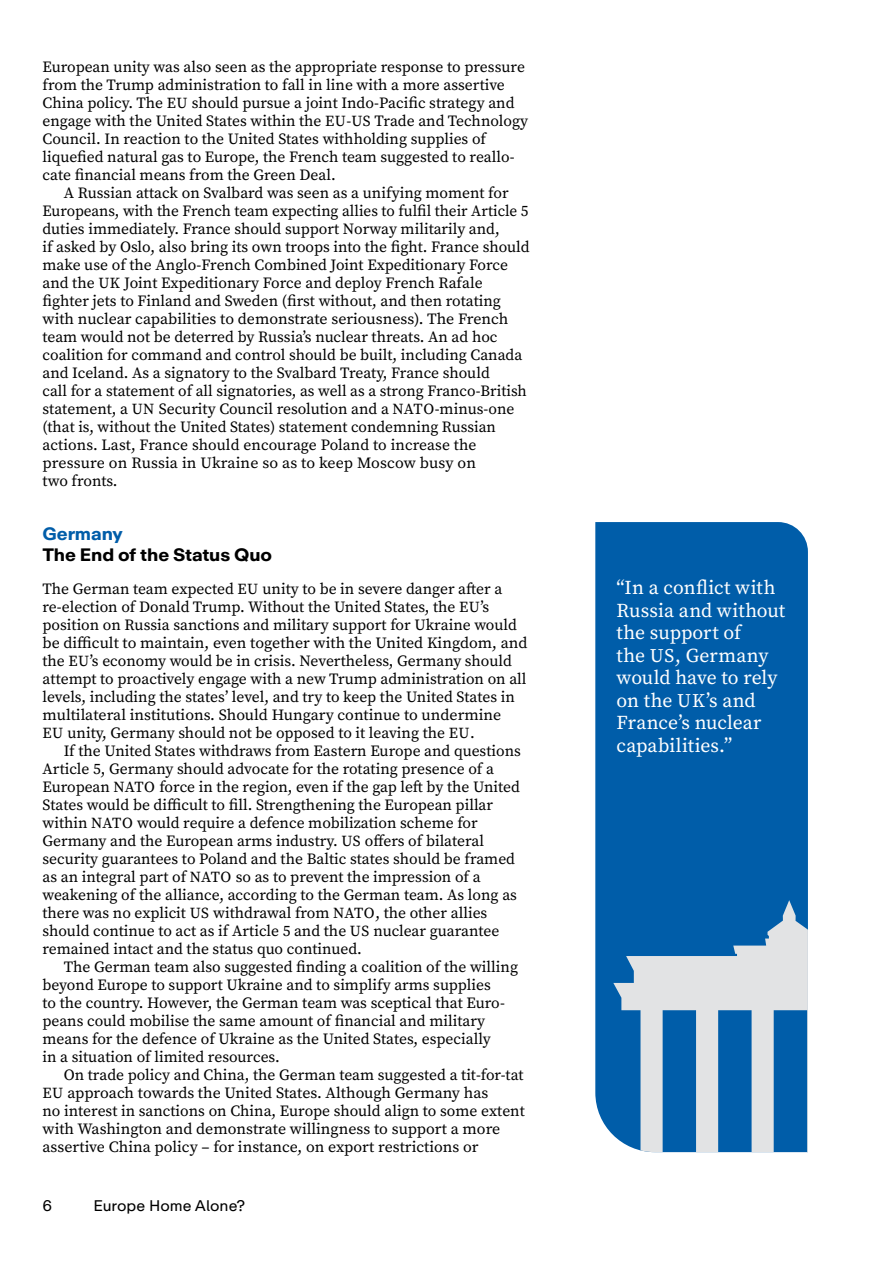
<style>
.page{position:relative;width:893px;height:1263px;background:#fff}
.page>*{position:absolute;margin:0;border:0;box-sizing:border-box;transform-origin:0 0}
.t1{font:19.65px/22.5px "Source Serif Pro";color:#fff}
.t2{font:700 17.85px "Koerber Repro";letter-spacing:-.01em;color:#000}
.t3{font:700 17.85px "Koerber Repro";letter-spacing:-.01em;color:#005da9}
.t4{font:15.6px/18px "Source Serif Pro";color:#000}
.t5{font:15.3px "Koerber Repro";color:#000}
.s1{font-size:15.3px}
.s2{font-size:19.2px}
</style>
<div class="page">
<div style="left:595px;top:522px;width:213px;height:613px;background:#005da9"></div>
<svg style="left:613px;top:900px;width:195px;height:252px;background:#6197c2"></svg>
<p class="t4" style="left:43px;top:58px;width:487px">European unity was also seen as the appropriate response to pressure from the Trump administration to fall in line with a more assertive China policy. The <span class="s1">EU</span> should pursue a joint Indo-Pacific strategy and engage with the United States within the <span class="s1">EU</span>-<span class="s1">US</span> Trade and Technology Council. In reaction to the United States withholding supplies of liquefied natural gas to Europe, the French team suggested to reallo&shy;cate financial means from the Green Deal.</p>
<p class="t4" style="left:43px;top:184px;width:489px;text-indent:21px">A Russian attack on Svalbard was seen as a unifying moment for Europeans, with the French team expecting allies to fulfil their Article 5 duties immediately. France should support Norway militarily and,<br>if asked by Oslo, also bring its own troops into the fight. France should make use of the Anglo-French Combined Joint Expeditionary Force and the <span class="s1">UK</span> Joint Expeditionary Force and deploy French Rafale fighter jets to Finland and Sweden (first without, and then rotating with nuclear capabilities to demonstrate seriousness). The French team would not be deterred by Russia’s nuclear threats. An ad hoc coalition for command and control should be built, including Canada and Iceland. As a signatory to the Svalbard Treaty, France should<br>call for a statement of all signatories, as well as a strong Franco-British statement, a <span class="s1">UN</span> Security Council resolution and a <span class="s1">NATO</span>-minus-one (that is, without the United States) statement condemning Russian actions. Last, France should encourage Poland to increase the pressure on Russia in Ukraine so as to keep Moscow busy on<br>two fronts.</p>
<p class="t3" style="left:43px;top:522px;width:82px">Germany</p>
<p class="t2" style="left:43px;top:543px;width:231px">The End of the Status Quo</p>
<p class="t4" style="left:43px;top:580px;width:486px">The German team expected <span class="s1">EU</span> unity to be in severe danger after a re-election of Donald Trump. Without the United States, the <span class="s1">EU</span>’s position on Russia sanctions and military support for Ukraine would be difficult to maintain, even together with the United Kingdom, and the <span class="s1">EU</span>’s economy would be in crisis. Nevertheless, Germany should attempt to proactively engage with a new Trump administration on all levels, including the states’ level, and try to keep the United States in multilateral institutions. Should Hungary continue to undermine<br><span class="s1">EU</span> unity, Germany should not be opposed to it leaving the <span class="s1">EU</span>.</p>
<p class="t4" style="left:43px;top:742px;width:480px;text-indent:21px">If the United States withdraws from Eastern Europe and questions Article 5, Germany should advocate for the rotating presence of a European <span class="s1">NATO</span> force in the region, even if the gap left by the United States would be difficult to fill. Strengthening the European pillar within <span class="s1">NATO</span> would require a defence mobilization scheme for Germany and the European arms industry. <span class="s1">US</span> offers of bilateral security guarantees to Poland and the Baltic states should be framed as an integral part of <span class="s1">NATO</span> so as to prevent the impression of a weakening of the alliance, according to the German team. As long as there was no explicit <span class="s1">US</span> withdrawal from <span class="s1">NATO</span>, the other allies should continue to act as if Article 5 and the <span class="s1">US</span> nuclear guarantee remained intact and the status quo continued.</p>
<p class="t4" style="left:43px;top:958px;width:477px;text-indent:21px">The German team also suggested finding a coalition of the willing beyond Europe to support Ukraine and to simplify arms supplies<br>to the country. However, the German team was sceptical that Euro&shy;peans could mobilise the same amount of financial and military means for the defence of Ukraine as the United States, especially<br>in a situation of limited resources.</p>
<p class="t4" style="left:43px;top:1066px;width:484px;text-indent:21px">On trade policy and China, the German team suggested a tit-for-tat <span class="s1">EU</span> approach towards the United States. Although Germany has<br>no interest in sanctions on China, Europe should align to some extent with Washington and demonstrate willingness to support a more assertive China policy – for instance, on export restrictions or</p>
<p class="t5" style="left:43px;top:1195px;width:11px">6</p>
<p class="t5" style="left:93px;top:1195px;width:153px">Europe Home Alone?</p>
<p class="t1" style="left:617px;top:576px;width:170px">“In a conflict with<br>Russia and without the support of<br>the <span class="s2">US</span>, Germany would have to rely on the <span class="s2">UK</span>’s and<br>France’s nuclear capabilities.”</p>
</div>
